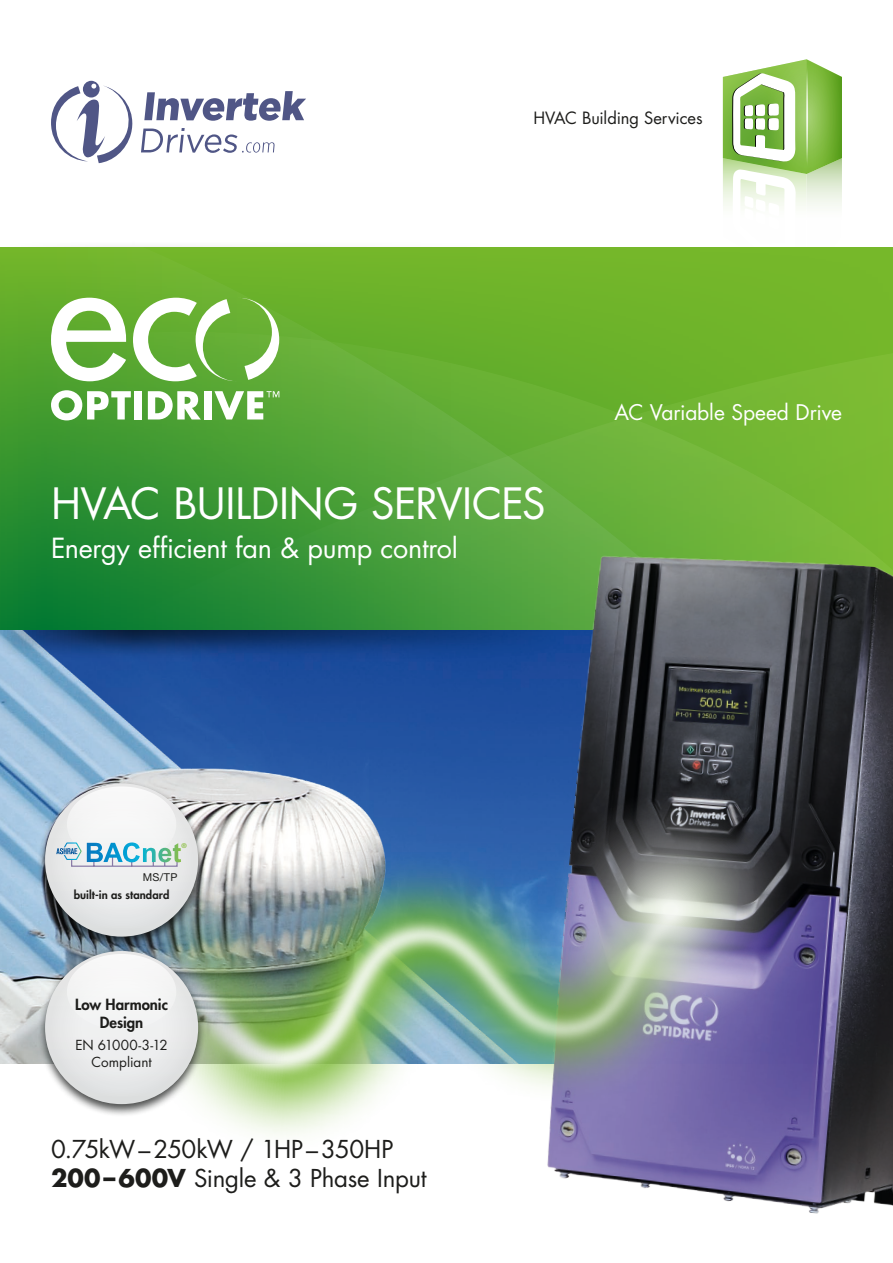
<style>
.page{position:relative;width:893px;height:1263px;background:#fff}
.page>*{position:absolute;margin:0;border:0;box-sizing:border-box;transform-origin:0 0}
.t1{font:42px "Futura Std";letter-spacing:-.015em;color:#fff}
.t2{font:27px "Futura Std";letter-spacing:-.01em;color:#fff}
.t3{font:24px "Futura Std";letter-spacing:-.015em;color:#1d1d1b}
.t4{font:21px "Futura Std";letter-spacing:-.01em;color:#fff}
.t5{font:16.5px "Futura Std";letter-spacing:-.005em;color:#1d1d1b}
.t6{font:800 15px/18px "Futura Std";letter-spacing:-.005em;color:#1d1d1b;text-align:center}
.t7{font:13.5px/16.2px "Futura Std";color:#1d1d1b;text-align:center}
.t8{font:800 11.25px "Futura Std";letter-spacing:.005em;color:#1d1d1b}
.t9{font:10.8px "Helvetica Neue LT Std";color:#1d1d1b}
.t10{font:700 6.6px "Helvetica Neue LT Std";color:#8cbf46}
.s1{font-weight:700}
</style>
<div class="page">
<img style="left:0;top:661px;width:541px;height:402px">
<div style="left:0;top:241px;width:893px;height:420px;background:#1d1d1b;opacity:.75"></div>
<svg style="left:0;top:247px;width:893px;height:382px;background:#5aa832"></svg>
<img style="left:541px;top:543px;width:352px;height:671px">
<img style="left:206px;top:808px;width:535px;height:406px">
<img style="left:206px;top:824px;width:531px;height:375px">
<img style="left:542px;top:788px;width:256px;height:250px">
<svg style="left:723px;top:59px;width:119px;height:188px"></svg>
<div style="left:37px;top:947px;width:169px;height:170px;background:#0e100f;opacity:.75"></div>
<div style="left:45px;top:951px;width:153px;height:153px;background:#e7e8e8;border-radius:50%"></div>
<div style="left:67px;top:954px;width:109px;height:76px;background:#f5f6f6;border-radius:50%"></div>
<div style="left:37px;top:780px;width:169px;height:169px;background:#0e100f;opacity:.75"></div>
<div style="left:45px;top:783px;width:153px;height:153px;background:#e6e7e7;border-radius:50%"></div>
<div style="left:67px;top:786px;width:109px;height:76px;background:#f6f6f6;border-radius:50%"></div>
<svg style="left:51px;top:81px;width:255px;height:82px"></svg>
<svg style="left:51px;top:298px;width:75px;height:83px"></svg>
<svg style="left:133px;top:298px;width:146px;height:83px"></svg>
<svg style="left:214px;top:391px;width:65px;height:28px"></svg>
<div style="left:204px;top:391px;width:7px;height:28px;background:#fff"></div>
<svg style="left:148px;top:391px;width:53px;height:28px"></svg>
<div style="left:134px;top:391px;width:8px;height:28px;background:#fff"></div>
<svg style="left:51px;top:390px;width:80px;height:30px"></svg>
<svg style="left:56px;top:842px;width:125px;height:25px"></svg>
<p class="t5" style="left:533px;top:107px;width:171px">HVAC Building Services</p>
<p class="t1" style="left:51px;top:476px;width:496px">HVAC BUILDING SERVICES</p>
<p class="t2" style="left:51px;top:531px;width:408px">Energy efficient fan &amp; pump control</p>
<p class="t4" style="left:614px;top:399px;width:229px">AC Variable Speed Drive</p>
<p class="t10" style="left:182px;top:841px;width:7px">®</p>
<p class="t9" style="left:143px;top:871px;width:36px">MS/TP</p>
<p class="t8" style="left:74px;top:887px;width:97px">built-in as standard</p>
<p class="t6" style="left:75px;top:995px;width:94px">Low Harmonic<br>Design</p>
<p class="t7" style="left:75px;top:1037px;width:94px">EN 61000-3-12<br>Compliant</p>
<p class="t3" style="left:51px;top:1134px;width:344px">0.75kW–250kW / 1HP–350HP</p>
<p class="t3" style="left:51px;top:1163px;width:377px"><span class="s1">200–600V</span> Single &amp; 3 Phase Input</p>
</div>
